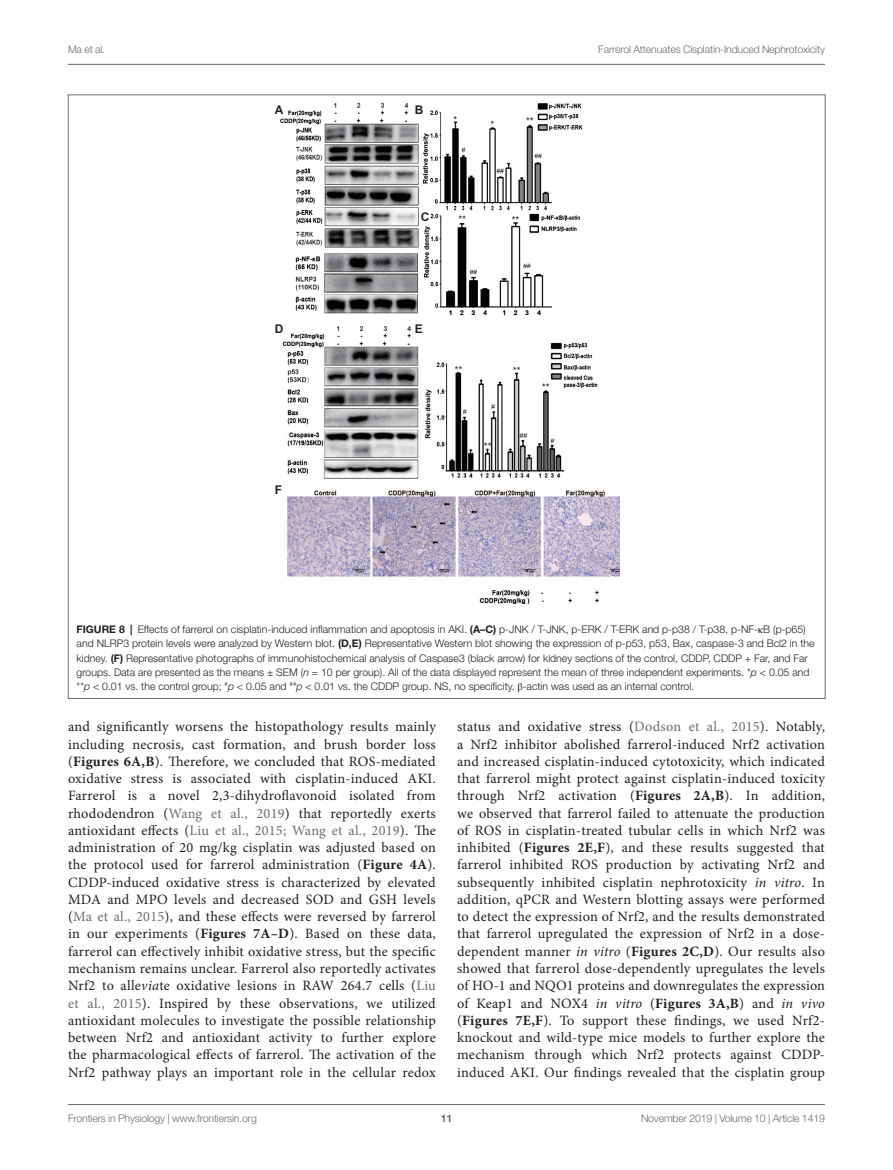
<style>
.page{position:relative;width:893px;height:1170px;background:#fff}
.page>*{position:absolute;margin:0;border:0;box-sizing:border-box;transform-origin:0 0}
.TEXT{font:14.25px/17.2px "Minion Pro";letter-spacing:.015em;color:#231f20;text-align:justify}
.t1{font:700 12px "Arial";color:#231f20}
.FIG_LEG{font:300 10.5px/14.2px "Helvetica Neue LT Std";color:#231f20}
.t2{font:300 10.5px "Helvetica Neue LT Std";letter-spacing:-.015em;color:#6c6d70}
.t3{font:700 10.5px "Helvetica Neue LT Std";color:#6c6d70}
.s1{font-weight:700}
.s2{font-family:"STIX General";font-weight:400}
.s3{font-style:italic}
.s4{color:#6c6d70}
</style>
<div class="page">
<hr style="left:68px;top:64px;width:757px;height:1px;background:#6c6d70">
<hr style="left:68px;top:1104px;width:757px;height:1px;background:#6c6d70">
<img style="left:280px;top:103px;width:339px;height:500px">
<p class="t2" style="left:68px;top:42px;width:39px">Ma et al.</p>
<p class="t2" style="left:598px;top:42px;width:228px">Farrerol Attenuates Cisplatin-Induced Nephrotoxicity</p>
<p class="t1" style="left:275px;top:101px;width:10px">A</p>
<p class="t1" style="left:415px;top:101px;width:10px">B</p>
<p class="t1" style="left:275px;top:320px;width:10px">D</p>
<p class="t1" style="left:275px;top:482px;width:9px">F</p>
<p class="t1" style="left:421px;top:209px;width:10px">C</p>
<p class="t1" style="left:415px;top:320px;width:10px">E</p>
<p class="FIG_LEG" style="left:77px;top:622px;width:739px"><span class="s1">FIGURE 8 |</span> Effects of farrerol on cisplatin-induced inflammation and apoptosis in AKI. <span class="s1">(A–C)</span> p-JNK / T-JNK, p-ERK / T-ERK and p-p38 / T-p38, p-NF-<span class="s2">κ</span>B (p-p65) and NLRP3 protein levels were analyzed by Western blot. <span class="s1">(D,E)</span> Representative Western blot showing the expression of p-p53, p53, Bax, caspase-3 and Bcl2 in the kidney. <span class="s1">(F)</span> Representative photographs of immunohistochemical analysis of Caspase3 (black arrow) for kidney sections of the control, CDDP, CDDP + Far, and Far groups. Data are presented as the means ± SEM (<span class="s3">n</span> = 10 per group). All of the data displayed represent the mean of three independent experiments. *<span class="s3">p</span> &lt; 0.05 and **<span class="s3">p</span> &lt; 0.01 vs. the control group; <sup>#</sup><span class="s3">p</span> &lt; 0.05 and <sup>##</sup><span class="s3">p</span> &lt; 0.01 vs. the CDDP group. NS, no specificity. <span class="s2">β</span>-actin was used as an internal control.</p>
<p class="TEXT" style="left:68px;top:718px;width:369px">and significantly worsens the histopathology results mainly including necrosis, cast formation, and brush border loss (<span class="s1">Figures 6A,B</span>). Therefore, we concluded that ROS-mediated oxidative stress is associated with cisplatin-induced AKI.<br>Farrerol is a novel 2,3-dihydroflavonoid isolated from rhododendron (<span class="s4">Wang et al., 2019</span>) that reportedly exerts antioxidant effects (<span class="s4">Liu et al., 2015; Wang et al., 2019</span>). The administration of 20 mg/kg cisplatin was adjusted based on the protocol used for farrerol administration (<span class="s1">Figure 4A</span>).<br>CDDP-induced oxidative stress is characterized by elevated MDA and MPO levels and decreased SOD and GSH levels (<span class="s4">Ma et al., 2015</span>), and these effects were reversed by farrerol in our experiments (<span class="s1">Figures 7A–D</span>). Based on these data, farrerol can effectively inhibit oxidative stress, but the specific mechanism remains unclear. Farrerol also reportedly activates Nrf2 to alle<span class="s3">via</span>te oxidative lesions in RAW 264.7 cells (<span class="s4">Liu et al., 2015</span>). Inspired by these observations, we utilized antioxidant molecules to investigate the possible relationship between Nrf2 and antioxidant activity to further explore the pharmacological effects of farrerol. The activation of the Nrf2 pathway plays an important role in the cellular redox</p>
<p class="TEXT" style="left:457px;top:718px;width:369px">status and oxidative stress (<span class="s4">Dodson et al., 2015</span>). Notably, a Nrf2 inhibitor abolished farrerol-induced Nrf2 activation and increased cisplatin-induced cytotoxicity, which indicated that farrerol might protect against cisplatin-induced toxicity through Nrf2 activation (<span class="s1">Figures 2A,B</span>). In addition, we observed that farrerol failed to attenuate the production of ROS in cisplatin-treated tubular cells in which Nrf2 was inhibited (<span class="s1">Figures 2E,F</span>), and these results suggested that farrerol inhibited ROS production by activating Nrf2 and subsequently inhibited cisplatin nephrotoxicity <span class="s3">in vitro</span>. In addition, qPCR and Western blotting assays were performed to detect the expression of Nrf2, and the results demonstrated that farrerol upregulated the expression of Nrf2 in a dose&shy;dependent manner <span class="s3">in vitro</span> (<span class="s1">Figures 2C,D</span>). Our results also showed that farrerol dose-dependently upregulates the levels of HO-1 and NQO1 proteins and downregulates the expression of Keap1 and NOX4 <span class="s3">in vitro</span> (<span class="s1">Figures 3A,B</span>) and <span class="s3">in vivo </span>(<span class="s1">Figures 7E,F</span>). To support these findings, we used Nrf2- knockout and wild-type mice models to further explore the mechanism through which Nrf2 protects against CDDP&shy;induced AKI. Our findings revealed that the cisplatin group</p>
<p class="t2" style="left:68px;top:1111px;width:190px">Frontiers in Physiology | www.frontiersin.org</p>
<p class="t3" style="left:441px;top:1111px;width:13px">11</p>
<p class="t2" style="left:641px;top:1111px;width:185px">November 2019 | Volume 10 | Article 1419</p>
</div>
